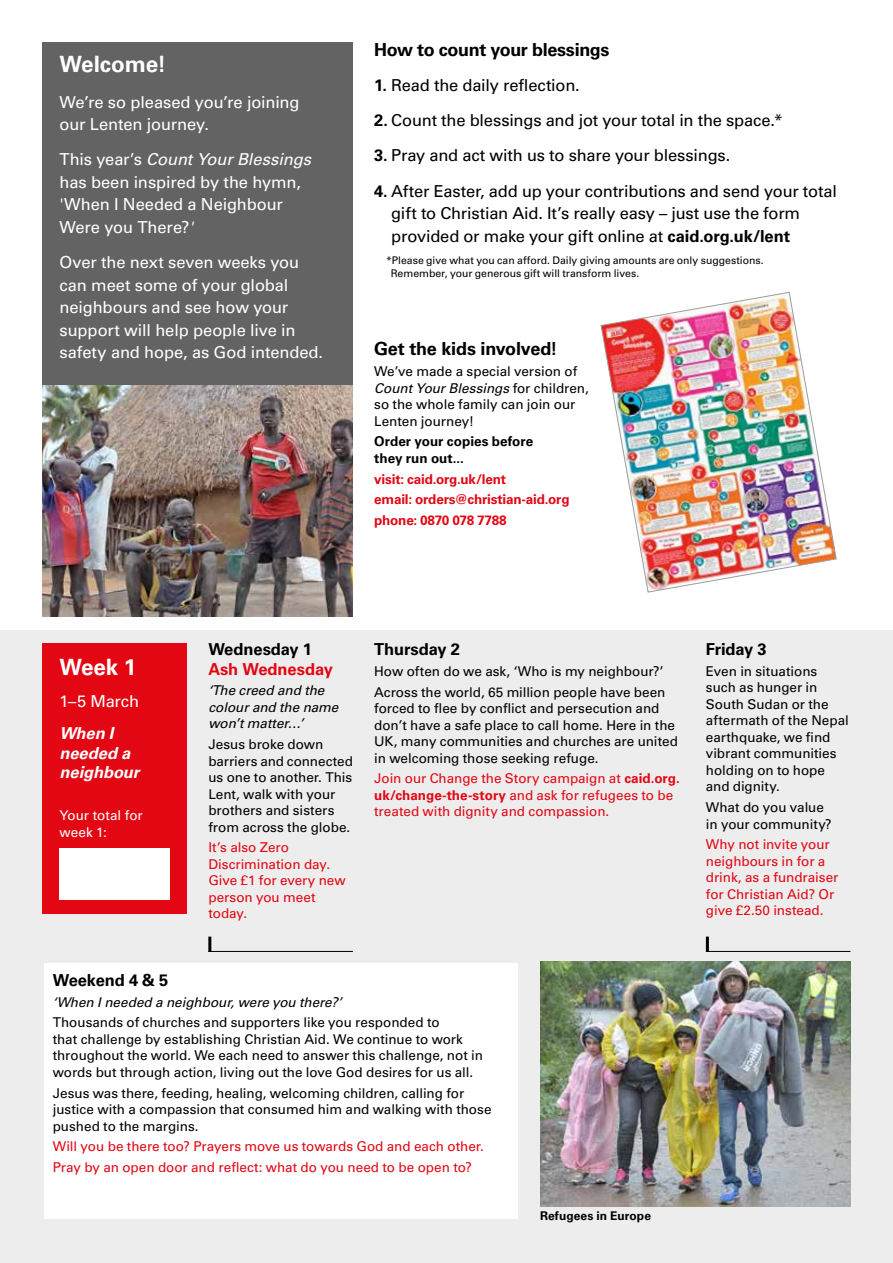
<style>
.page{position:relative;width:893px;height:1263px;background:#fff}
.page>*{position:absolute;margin:0;border:0;box-sizing:border-box;transform-origin:0 0}
.t1{font:700 22.5px "Univers CA";letter-spacing:-.005em;color:#fff}
.t2{font:700 18px "Univers CA";letter-spacing:-.02em;color:#000}
.t3{font:16.5px/22.5px "Univers CA";letter-spacing:-.005em;color:#fff}
.t4{font:16.5px/22.5px "Univers CA";letter-spacing:-.015em;color:#000}
.t5{font:700 16.5px "Univers CA";letter-spacing:-.005em;color:#000}
.t6{font:italic 700 16.5px/19.5px "Univers CA";letter-spacing:-.005em;color:#fff}
.t7{font:700 16.5px "Univers CA";letter-spacing:-.005em;color:#e30613}
.t8{font:13.5px/16.5px "Univers CA";letter-spacing:-.005em;color:#000}
.t9{font:13.5px/16.5px "Univers CA";letter-spacing:-.005em;color:#e30613}
.t10{font:italic 13.5px/16.5px "Univers CA";letter-spacing:-.005em;color:#000}
.t11{font:700 13.5px/20.7px "Univers CA";letter-spacing:-.015em;color:#e30613}
.t12{font:700 13.5px/16.5px "Univers CA";color:#000}
.t13{font:13.5px/16.5px "Univers CA";color:#fff}
.t14{font:700 12px "Univers CA";letter-spacing:.005em;color:#000}
.t15{font:10.5px/13.5px "Univers CA";letter-spacing:-.005em;color:#000}
.s1{font-style:italic}
.s2{font-weight:700}
</style>
<div class="page">
<div style="left:43px;top:43px;width:310px;height:345px;background:#646363"></div>
<div style="left:0;top:630px;width:893px;height:633px;background:#ededed"></div>
<div style="left:43px;top:643px;width:144px;height:270px;background:#e30613"></div>
<div style="left:60px;top:849px;width:110px;height:51px;background:#fff"></div>
<div style="left:43px;top:961px;width:476px;height:259px;background:#fff;border:2px solid #ededed"></div>
<img style="left:540px;top:962px;width:310px;height:244px">
<hr style="left:208px;top:951px;width:145px;height:1px;background:#000">
<hr style="left:208px;top:936px;width:3px;height:16px;background:#000">
<img style="left:600px;top:291px;width:237px;height:302px">
<img style="left:43px;top:385px;width:310px;height:232px">
<hr style="left:706px;top:951px;width:144px;height:1px;background:#000">
<hr style="left:706px;top:936px;width:3px;height:16px;background:#000">
<h1 class="t1" style="left:60px;top:51px;width:108px">Welcome!</h1>
<p class="t3" style="left:60px;top:91px;width:242px">We’re so pleased you’re joining our Lenten journey.</p>
<p class="t3" style="left:60px;top:148px;width:253px">This year’s <span class="s1">Count Your Blessings </span>has been inspired by the hymn, 'When I Needed a Neighbour<br>Were you There?<span class="s1">'</span></p>
<p class="t3" style="left:60px;top:251px;width:265px">Over the next seven weeks you can meet some of your global neighbours and see how your support will help people live in safety and hope, as God intended.</p>
<h2 class="t2" style="left:374px;top:39px;width:237px">How to count your blessings</h2>
<p class="t4" style="left:374px;top:74px;width:207px"><span class="s2">1.</span> Read the daily reflection.</p>
<p class="t4" style="left:374px;top:109px;width:410px"><span class="s2">2.</span> Count the blessings and jot your total in the space.*</p>
<p class="t4" style="left:374px;top:144px;width:358px"><span class="s2">3.</span> Pray and act with us to share your blessings.</p>
<p class="t4" style="left:391px;top:180px;width:447px;text-indent:-17px"><span class="s2">4.</span> After Easter, add up your contributions and send your total gift to Christian Aid. It’s really easy – just use the form provided or make your gift online at <span class="s2">caid.org.uk/lent</span></p>
<p class="t15" style="left:391px;top:253px;width:374px;text-indent:-4px">*Please give what you can afford. Daily giving amounts are only suggestions.<br>Remember, your generous gift will transform lives.</p>
<h2 class="t2" style="left:374px;top:339px;width:185px">Get the kids involved!</h2>
<p class="t8" style="left:374px;top:363px;width:216px">We’ve made a special version of<br><span class="s1">Count Your Blessings</span> for children, so the whole family can join our<br>Lenten journey!</p>
<p class="t12" style="left:374px;top:434px;width:161px">Order your copies before they run out...</p>
<p class="t11" style="left:374px;top:469px;width:197px">visit: caid.org.uk/lent<br>email: orders@christian-aid.org phone: 0870 078 7788</p>
<h1 class="t1" style="left:60px;top:653px;width:78px">Week 1</h1>
<p class="t3" style="left:60px;top:690px;width:81px">1–5 March</p>
<p class="t6" style="left:60px;top:724px;width:81px">When I needed a neighbour</p>
<p class="t13" style="left:60px;top:807px;width:85px">Your total for week 1:</p>
<p class="t5" style="left:208px;top:640px;width:105px">Wednesday 1</p>
<p class="t7" style="left:208px;top:659px;width:126px">Ash Wednesday</p>
<p class="t10" style="left:208px;top:682px;width:132px">‘The creed and the colour and the name won’t matter…’</p>
<p class="t8" style="left:208px;top:736px;width:146px">Jesus broke down barriers and connected us one to another. This<br>Lent, walk with your brothers and sisters from across the globe.</p>
<p class="t9" style="left:208px;top:839px;width:139px">It’s also Zero<br>Discrimination day.<br>Give £1 for every new person you meet today.</p>
<p class="t5" style="left:374px;top:640px;width:87px">Thursday 2</p>
<p class="t8" style="left:374px;top:661px;width:293px;line-height:20.7px">How often do we ask, ‘Who is my neighbour?’<br>Across the world, 65 million people have been</p>
<p class="t8" style="left:374px;top:700px;width:305px">forced to flee by conflict and persecution and don’t have a safe place to call home. Here in the UK, many communities and churches are united in welcoming those seeking refuge.</p>
<p class="t9" style="left:374px;top:770px;width:307px">Join our Change the Story campaign at <span class="s2">caid.org. uk/change-the-story</span> and ask for refugees to be treated with dignity and compassion.</p>
<p class="t5" style="left:706px;top:640px;width:62px">Friday 3</p>
<p class="t8" style="left:706px;top:663px;width:144px">Even in situations such as hunger in<br>South Sudan or the aftermath of the Nepal earthquake, we find vibrant communities holding on to hope and dignity.</p>
<p class="t8" style="left:706px;top:799px;width:127px">What do you value in your community?</p>
<p class="t9" style="left:706px;top:836px;width:134px">Why not invite your neighbours in for a drink, as a fundraiser for Christian Aid? Or give £2.50 instead.</p>
<p class="t5" style="left:53px;top:970px;width:117px">Weekend 4 &amp; 5</p>
<p class="t10" style="left:53px;top:994px;width:291px">‘When I needed a neighbour, were you there?’</p>
<p class="t8" style="left:53px;top:1014px;width:432px">Thousands of churches and supporters like you responded to<br>that challenge by establishing Christian Aid. We continue to work throughout the world. We each need to answer this challenge, not in words but through action, living out the love God desires for us all.</p>
<p class="t8" style="left:53px;top:1085px;width:440px">Jesus was there, feeding, healing, welcoming children, calling for justice with a compassion that consumed him and walking with those pushed to the margins.</p>
<p class="t9" style="left:53px;top:1136px;width:433px;line-height:20.7px">Will you be there too? Prayers move us towards God and each other.<br>Pray by an open door and reflect: what do you need to be open to?</p>
<p class="t14" style="left:540px;top:1209px;width:113px">Refugees in Europe</p>
</div>
